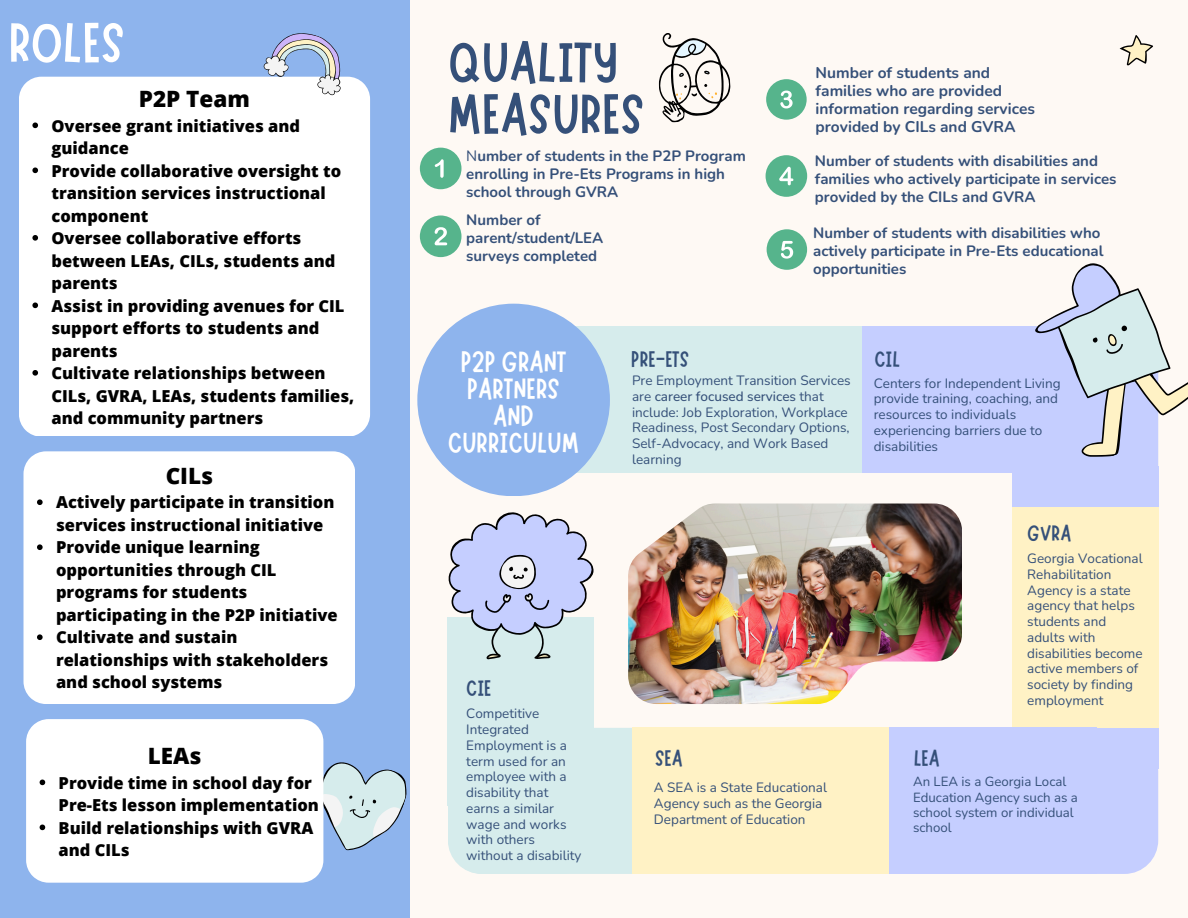
<style>
.page{position:relative;width:1188px;height:918px;background:#fef9f4}
.page>*{position:absolute;margin:0;border:0;box-sizing:border-box;transform-origin:0 0}
.t1{font:57px/51.8px "Marykate";color:#355079}
.t2{font:57px "Marykate";color:#fff}
.t3{font:29.4px/27px "Marykate";color:#fff;text-align:center}
.t4{font:22.5px "Marykate";color:#355079}
.t5{font:800 22.5px "Open Sans";color:#000}
.t6{font:800 16.5px/22.5px "Open Sans";color:#000}
.t7{font:700 15.45px/18px "Nunito";color:#355079}
.t8{font:700 15px/18px "Nunito";color:#355079}
.t9{font:13.5px/15.8px "Nunito";color:#355079}
.t10{font:13.2px/15.5px "Nunito";color:#355079}
.s1{font-weight:400}
.s2{font-weight:500}
</style>
<div class="page">
<div style="left:861px;top:327px;width:207px;height:146px;background:#c5ceff"></div>
<div style="left:541px;top:327px;width:320px;height:146px;background:#d6ecec"></div>
<div style="left:1012px;top:507px;width:146px;height:235px;background:#fff2c5"></div>
<div style="left:1012px;top:466px;width:146px;height:41px;background:#c5ceff"></div>
<div style="left:417px;top:304px;width:193px;height:192px;background:#8eb4ed;border-radius:50%"></div>
<div style="left:1012px;top:728px;width:146px;height:41px;background:#c5ceff"></div>
<div style="left:1012px;top:738px;width:146px;height:136px;background:#c5ceff;border-radius:34px"></div>
<div style="left:888px;top:728px;width:209px;height:146px;background:#c5ceff"></div>
<div style="left:448px;top:618px;width:146px;height:188px;background:#d6ecec"></div>
<div style="left:448px;top:728px;width:253px;height:146px;background:#d6ecec;border-radius:34px"></div>
<div style="left:632px;top:728px;width:256px;height:146px;background:#fff2c5"></div>
<div style="left:0;top:0;width:410px;height:918px;background:#8eb4ed"></div>
<div style="left:19px;top:77px;width:351px;height:359px;background:#fff"></div>
<svg style="left:32px;top:123px;width:6px;height:5px"></svg>
<svg style="left:32px;top:168px;width:6px;height:5px"></svg>
<svg style="left:32px;top:235px;width:6px;height:6px"></svg>
<svg style="left:32px;top:303px;width:6px;height:5px"></svg>
<svg style="left:32px;top:370px;width:6px;height:6px"></svg>
<svg style="left:260px;top:33px;width:95px;height:67px"></svg>
<img style="left:628px;top:504px;width:334px;height:200px">
<svg style="left:1019px;top:263px;width:169px;height:204px"></svg>
<svg style="left:448px;top:512px;width:146px;height:147px"></svg>
<svg style="left:658px;top:33px;width:73px;height:90px"></svg>
<svg style="left:1119px;top:35px;width:34px;height:31px"></svg>
<div style="left:24px;top:451px;width:331px;height:253px;background:#fff"></div>
<svg style="left:37px;top:499px;width:6px;height:6px"></svg>
<svg style="left:37px;top:544px;width:6px;height:6px"></svg>
<svg style="left:37px;top:634px;width:6px;height:6px"></svg>
<svg style="left:323px;top:752px;width:84px;height:110px"></svg>
<div style="left:26px;top:719px;width:297px;height:164px;background:#fff"></div>
<svg style="left:40px;top:780px;width:5px;height:5px"></svg>
<svg style="left:40px;top:825px;width:5px;height:5px"></svg>
<div style="left:420px;top:148px;width:41px;height:41px;background:#56b48c;border-radius:50%"></div>
<svg style="left:435px;top:159px;width:9px;height:19px"></svg>
<div style="left:420px;top:215px;width:41px;height:42px;background:#56b48c;border-radius:50%"></div>
<svg style="left:435px;top:227px;width:12px;height:18px"></svg>
<div style="left:766px;top:79px;width:41px;height:41px;background:#56b48c;border-radius:50%"></div>
<svg style="left:780px;top:91px;width:13px;height:17px"></svg>
<div style="left:766px;top:155px;width:41px;height:42px;background:#56b48c;border-radius:50%"></div>
<svg style="left:779px;top:167px;width:14px;height:18px"></svg>
<div style="left:767px;top:229px;width:40px;height:41px;background:#56b48c;border-radius:50%"></div>
<svg style="left:781px;top:241px;width:12px;height:18px"></svg>
<p class="t2" style="left:9px;top:6px;width:118px">ROLES</p>
<h1 class="t5" style="left:139px;top:83px;width:113px">P2P Team</h1>
<p class="t6" style="left:51px;top:114px;width:250px">Oversee grant initiatives and guidance</p>
<h4 class="t6" style="left:51px;top:159px;width:291px">Provide collaborative oversight to transition services instructional component</h4>
<p class="t6" style="left:51px;top:226px;width:285px">Oversee collaborative efforts between LEAs, CILs, students and parents</p>
<p class="t6" style="left:51px;top:294px;width:295px">Assist in providing avenues for CIL support efforts to students and parents</p>
<p class="t6" style="left:51px;top:361px;width:304px">Cultivate relationships between<br>CILs, GVRA, LEAs, students families, and community partners</p>
<p class="t5" style="left:166px;top:460px;width:49px">CILs</p>
<p class="t6" style="left:56px;top:491px;width:280px">Actively participate in transition services instructional initiative</p>
<p class="t6" style="left:56px;top:536px;width:283px">Provide unique learning opportunities through CIL programs for students participating in the P2P initiative</p>
<h4 class="t6" style="left:56px;top:626px;width:274px">Cultivate and sustain relationships with stakeholders and school systems</h4>
<p class="t5" style="left:148px;top:740px;width:55px">LEAs</p>
<p class="t6" style="left:59px;top:771px;width:262px">Provide time in school day for<br>Pre-Ets lesson implementation</p>
<p class="t6" style="left:59px;top:816px;width:256px">Build relationships with GVRA and CILs</p>
<h4 class="t1" style="left:448px;top:31px;width:198px">QUALITY<br>MEASURES</h4>
<p class="t8" style="left:466px;top:147px;width:281px"><span class="s1">N</span>umber of students in the P2P Program enrolling in Pre-Ets Programs in high school through GVRA</p>
<h3 class="t8" style="left:466px;top:211px;width:139px">Number of parent/student/LEA surveys completed</h3>
<h1 class="t7" style="left:816px;top:64px;width:221px">Number of students and families who are provided information regarding services provided by CILs and GVRA</h1>
<p class="t8" style="left:815px;top:152px;width:303px">Number of students with disabilities and families who actively participate in services provided by the CILs and GVRA</p>
<p class="t8" style="left:813px;top:224px;width:292px">Number of students with disabilities who actively participate in Pre-Ets educational opportunities</p>
<h5 class="t3" style="left:448px;top:345px;width:133px">P2P GRANT<br>PARTNERS<br>AND<br>CURRICULUM</h5>
<h2 class="t4" style="left:466px;top:674px;width:27px">CIE</h2>
<p class="t9" style="left:466px;top:706px;width:117px">Competitive<br>Integrated<br>Employment is a term used for an employee with a disability that earns a similar wage and works with others without a disability</p>
<p class="t4" style="left:631px;top:344px;width:59px">PRE-ETS</p>
<h6 class="t4" style="left:875px;top:344px;width:27px">CIL</h6>
<p class="t9" style="left:632px;top:373px;width:220px">Pre Employment Transition Services are <span class="s2">career focused services</span> that include: Job Exploration, Workplace<br>Readiness, Post Secondary Options,<br>Self-Advocacy, and Work Based learning</p>
<p class="t4" style="left:655px;top:743px;width:29px">SEA</p>
<h5 class="t9" style="left:654px;top:780px;width:175px">A SEA is a State Educational<br>Agency such as the Georgia<br>Department of Education</h5>
<h3 class="t9" style="left:874px;top:375px;width:188px">Centers for Independent Living provide training, coaching, and resources to individuals experiencing barriers due to disabilities</h3>
<h5 class="t4" style="left:1027px;top:518px;width:46px">GVRA</h5>
<p class="t9" style="left:1027px;top:551px;width:117px">Georgia Vocational<br>Rehabilitation<br>Agency is a state agency that helps students and adults with disabilities become active members of society by finding employment</p>
<h5 class="t4" style="left:914px;top:743px;width:28px">LEA</h5>
<p class="t10" style="left:913px;top:774px;width:166px">An LEA is a Georgia Local<br>Education Agency such as a school system or individual school</p>
</div>
